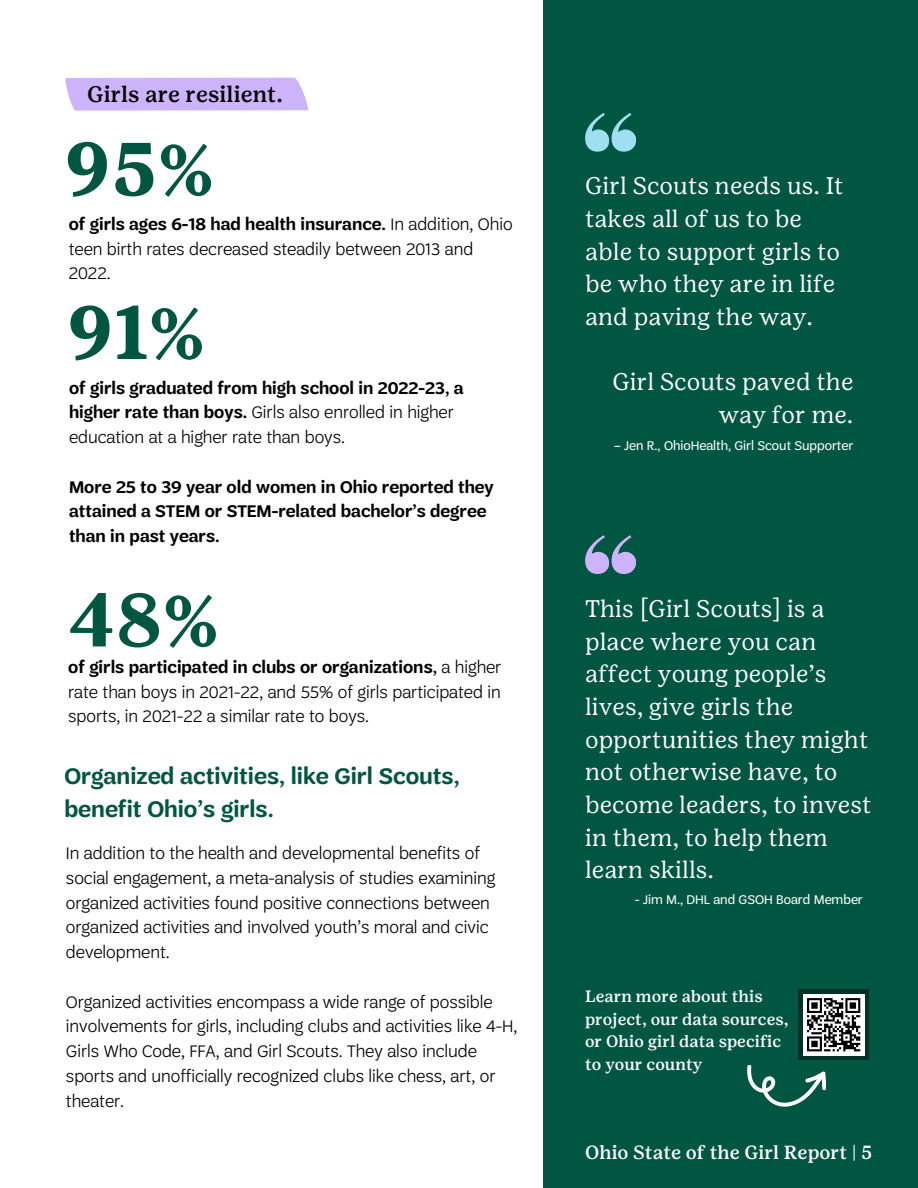
<style>
.page{position:relative;width:918px;height:1188px;background:#fff}
.page>*{position:absolute;margin:0;border:0;box-sizing:border-box;transform-origin:0 0}
.t1{font:700 75px "Girl Scout Text";color:#005640}
.t2{font:24px/32.7px "Girl Scout Text";color:#fff}
.t3{font:600 24px/32.7px "Trefoil Sans";color:#005640}
.t4{font:500 22.5px "Girl Scout Text";color:#000}
.t5{font:500 19.05px "Girl Scout Text";color:#fff}
.t6{font:300 18px/24.8px "Trefoil Sans";color:#000}
.t7{font:600 18px/24.8px "Trefoil Sans";color:#000}
.t8{font:500 16.5px/22.5px "Girl Scout Text";color:#fff}
.t9{font:13.5px "Trefoil Sans";color:#fff}
.s1{font-weight:600}
.s2{font-weight:300}
.s3{font-weight:500}
</style>
<div class="page">
<div style="left:544px;top:0;width:374px;height:1188px;background:#005640"></div>
<svg style="left:65px;top:77px;width:244px;height:34px"></svg>
<svg style="left:747px;top:1065px;width:79px;height:41px"></svg>
<svg style="left:585px;top:113px;width:51px;height:39px"></svg>
<svg style="left:585px;top:535px;width:51px;height:39px"></svg>
<div style="left:799px;top:990px;width:70px;height:70px;background:#023226"></div>
<div style="left:803px;top:994px;width:62px;height:62px;background:#fff"></div>
<svg style="left:807px;top:998px;width:53px;height:53px"></svg>
<p class="t4" style="left:87px;top:81px;width:197px">Girls are resilient.</p>
<h1 class="t1" style="left:63px;top:125px;width:152px">95%</h1>
<h4 class="t6" style="left:69px;top:211px;width:445px"><span class="s1">of girls ages 6-18 had health insurance.</span> In addition, Ohio teen birth rates decreased steadily between 2013 and<br>2022.</h4>
<h2 class="t1" style="left:66px;top:289px;width:140px">91%</h2>
<h1 class="t7" style="left:69px;top:375px;width:396px">of girls graduated from high school in 2022-23, a higher rate than boys. <span class="s2">Girls also enrolled in higher education at a higher rate than boys.</span></h1>
<h5 class="t7" style="left:69px;top:474px;width:426px">More 25 to 39 year old women in Ohio reported they attained a STEM or STEM-related bachelor’s degree than in past years.</h5>
<h5 class="t1" style="left:69px;top:576px;width:152px">48%</h5>
<h1 class="t6" style="left:68px;top:654px;width:435px;text-align:justify"><span class="s1">of girls participated in clubs or organizations</span><span class="s3">,</span> a higher rate than boys in 2021-22, and 55% of girls participated in sports, in 2021-22 a similar rate to boys.</h1>
<h2 class="t3" style="left:64px;top:760px;width:397px">Organized activities, like Girl Scouts, benefit Ohio’s girls.</h2>
<h5 class="t6" style="left:66px;top:841px;width:431px">In addition to the health and developmental benefits of social engagement, a meta-analysis of studies examining organized activities found positive connections between organized activities and involved youth’s moral and civic development.</h5>
<h5 class="t6" style="left:66px;top:989px;width:453px">Organized activities encompass a wide range of possible involvements for girls, including clubs and activities like 4-H, Girls Who Code, FFA, and Girl Scouts. They also include sports and unofficially recognized clubs like chess, art, or theater.</h5>
<p class="t2" style="left:585px;top:169px;width:260px">Girl Scouts needs us. It takes all of us to be able to support girls to be who they are in life and paving the way.</p>
<h3 class="t2" style="left:612px;top:365px;width:243px;text-align:right">Girl Scouts paved the way for me.</h3>
<p class="t9" style="left:614px;top:437px;width:241px">– Jen R., OhioHealth, Girl Scout Supporter</p>
<p class="t2" style="left:585px;top:592px;width:288px">This [Girl Scouts] is a place where you can affect young people’s lives, give girls the opportunities they might not otherwise have, to become leaders, to invest in them, to help them learn skills.</p>
<p class="t9" style="left:635px;top:891px;width:230px">- Jim M., DHL and GSOH Board Member</p>
<p class="t8" style="left:585px;top:985px;width:205px">Learn more about this project, our data sources, or Ohio girl data specific to your county</p>
<h5 class="t5" style="left:585px;top:1141px;width:289px">Ohio State of the Girl Report | 5</h5>
</div>
